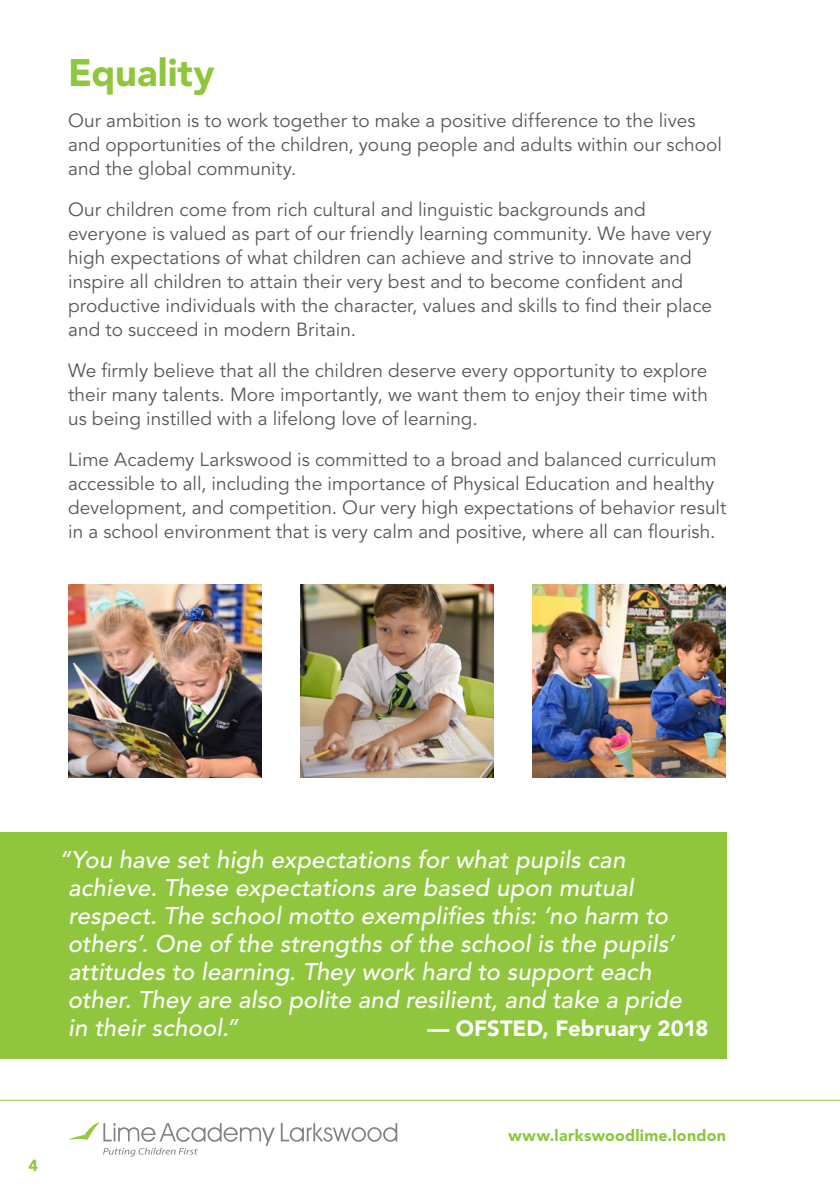
<style>
.page{position:relative;width:840px;height:1191px;background:#fff}
.page>*{position:absolute;margin:0;border:0;box-sizing:border-box;transform-origin:0 0}
.t1{font:900 38px "Avenir";color:#8fc63e}
.t2{font:italic 500 24px/28px "Avenir";letter-spacing:.005em;color:#fff}
.t3{font:900 22px "Avenir";color:#fff}
.Body_Text_80k{font:19px/24px "Avenir";letter-spacing:.005em;color:#57585a}
.t4{font:900 16px "Avenir";letter-spacing:.015em;color:#8fc63e}
</style>
<div class="page">
<svg style="left:281px;top:1123px;width:116px;height:18px"></svg>
<svg style="left:68px;top:1122px;width:206px;height:34px"></svg>
<hr style="left:0;top:1099px;width:839px;height:1px;background:#8fc63e">
<div style="left:0;top:832px;width:726px;height:226px;background:#8fc63e"></div>
<img style="left:532px;top:585px;width:193px;height:192px">
<img style="left:300px;top:585px;width:193px;height:192px">
<img style="left:68px;top:584px;width:193px;height:193px">
<p class="t1" style="left:68px;top:49px;width:148px">Equality</p>
<p class="Body_Text_80k" style="left:68px;top:109px;width:655px">Our ambition is to work together to make a positive difference to the lives and opportunities of the children, young people and adults within our school and the global community.</p>
<p class="Body_Text_80k" style="left:68px;top:198px;width:645px">Our children come from rich cultural and linguistic backgrounds and everyone is valued as part of our friendly learning community. We have very high expectations of what children can achieve and strive to innovate and inspire all children to attain their very best and to become confident and productive individuals with the character, values and skills to find their place and to succeed in modern Britain.</p>
<p class="Body_Text_80k" style="left:68px;top:359px;width:641px;text-align:justify">We firmly believe that all the children deserve every opportunity to explore their many talents. More importantly, we want them to enjoy their time with us being instilled with a lifelong love of learning.</p>
<p class="Body_Text_80k" style="left:68px;top:448px;width:659px">Lime Academy Larkswood is committed to a broad and balanced curriculum accessible to all, including the importance of Physical Education and healthy development, and competition. Our very high expectations of behavior result in a school environment that is very calm and positive, where all can flourish.</p>
<p class="t2" style="left:68px;top:846px;width:615px;text-indent:-9px">“You have set high expectations for what pupils can achieve. These expectations are based upon mutual respect. The school motto exemplifies this: ‘no harm to others’. One of the strengths of the school is the pupils’ attitudes to learning. They work hard to support each other. They are also polite and resilient, and take a pride in their school.”</p>
<p class="t3" style="left:427px;top:1015px;width:282px">— OFSTED, February 2018</p>
<p class="t4" style="left:28px;top:1156px;width:11px">4</p>
<p class="t4" style="left:508px;top:1126px;width:219px">www.larkswoodlime.london</p>
</div>
